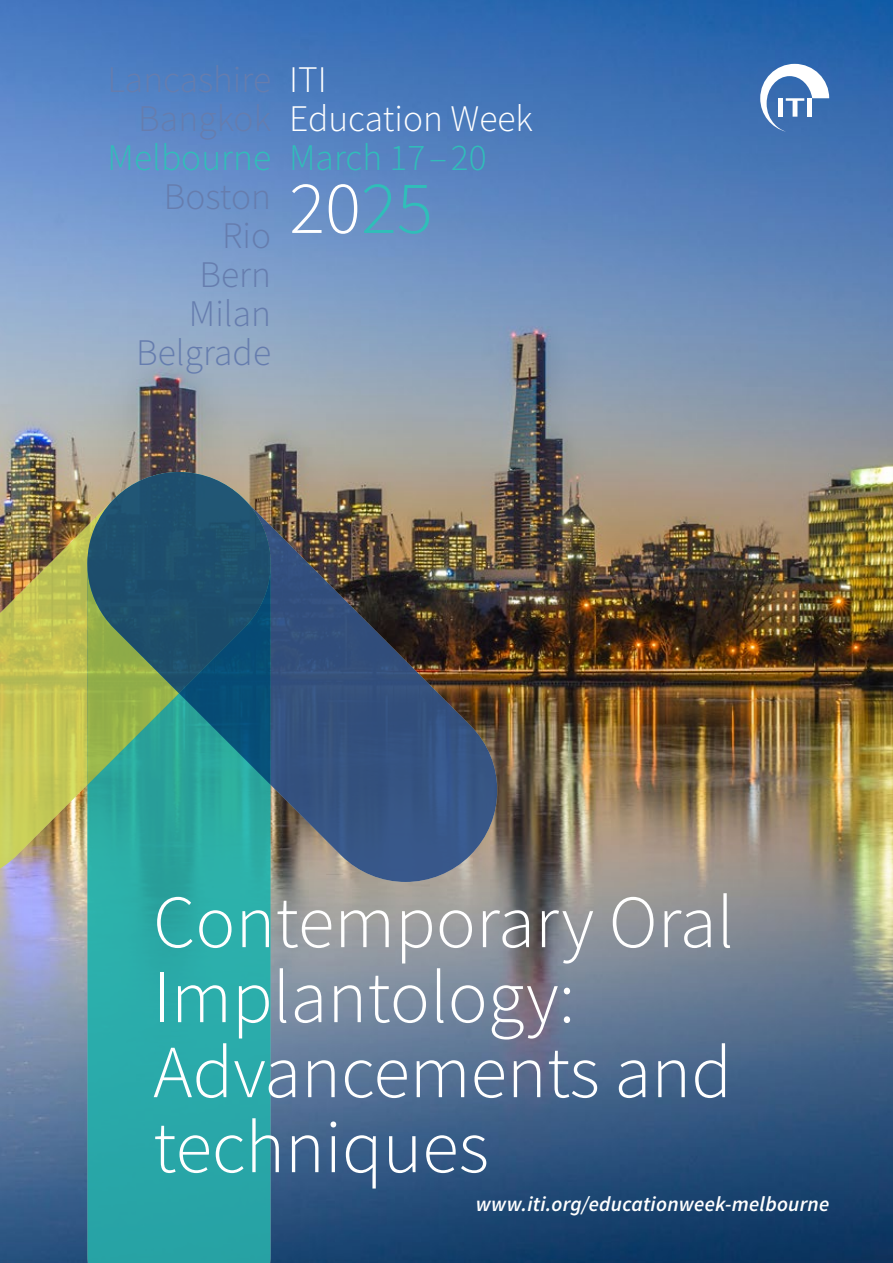
<style>
.page{position:relative;width:893px;height:1263px;background:#fff}
.page>*{position:absolute;margin:0;border:0;box-sizing:border-box;transform-origin:0 0}
.t1{font:75px/75px "Source Sans Variable";color:#fff}
.t2{font:37.5px/39px "Source Sans Variable";color:#667dae;text-align:right}
.t3{font:37.5px "Source Sans Variable";color:#30beb9}
.t4{font:37.5px/39px "Source Sans Variable";color:#fff}
.t5{font:italic 21px "Source Sans Variable";letter-spacing:.01em;color:#fff}
.s1{color:#30beb9}
</style>
<div class="page">
<img style="left:0;top:0;width:893px;height:1263px">
<svg style="left:760px;top:64px;width:69px;height:68px"></svg>
<div style="left:87px;top:882px;width:184px;height:381px;background:#29a9a9"></div>
<img style="left:0;top:472px;width:179px;height:410px">
<img style="left:179px;top:472px;width:318px;height:410px">
<svg style="left:80px;top:472px;width:198px;height:313px;background:#3d716f"></svg>
<p class="t2" style="left:107px;top:60px;width:165px">Lancashire<br>Bangkok</p>
<p class="t3" style="left:108px;top:135px;width:165px">Melbourne</p>
<p class="t2" style="left:136px;top:177px;width:136px">Boston<br>Rio<br>Bern<br>Milan<br>Belgrade</p>
<p class="t4" style="left:289px;top:60px;width:245px">ITI<br>Education Week</p>
<p class="t3" style="left:289px;top:135px;width:199px">March 17 – 20</p>
<p class="t1" style="left:289px;top:171px;width:145px">20<span class="s1">25</span></p>
<p class="t1" style="left:153px;top:885px;width:583px">Contemporary Oral<br>Implantology:<br>Advancements and techniques</p>
<p class="t5" style="left:476px;top:1191px;width:355px">www.iti.org/educationweek-melbourne</p>
</div>
